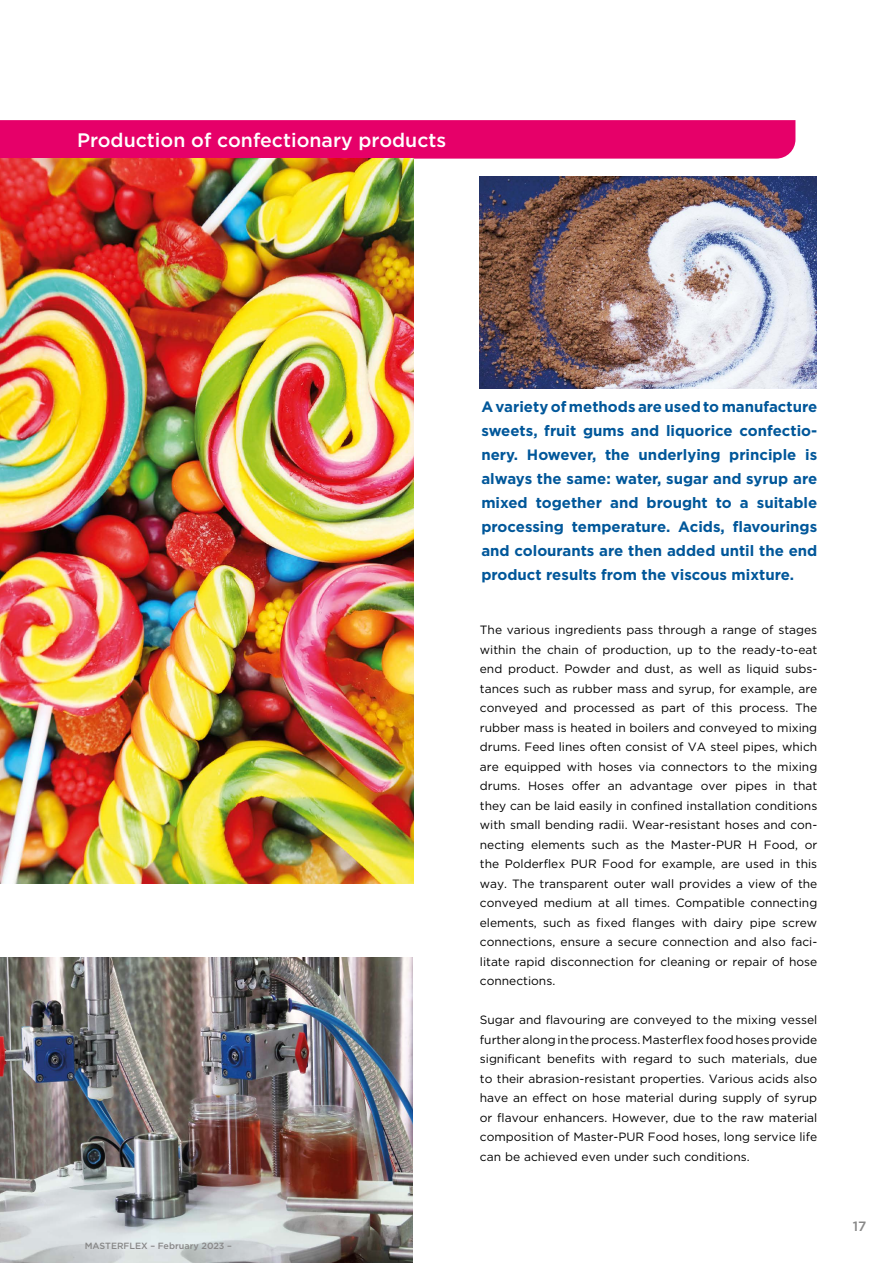
<style>
.page{position:relative;width:893px;height:1263px;background:#fff}
.page>*{position:absolute;margin:0;border:0;box-sizing:border-box;transform-origin:0 0}
.t1{font:500 19.5px "Gotham";color:#fff}
.t2{font:700 15px/24px "Gotham";color:#00579a;text-align:justify}
.t3{font:500 13.5px "Gotham";color:#878787}
.t4{font:12px/19.5px "Gotham";color:#000;text-align:justify}
.t5{font:500 9px "Gotham";color:#878787}
</style>
<div class="page">
<div style="left:0;top:120px;width:795px;height:39px;background:#e60069"></div>
<img style="left:0;top:158px;width:414px;height:725px">
<img style="left:0;top:957px;width:412px;height:306px">
<img style="left:480px;top:176px;width:336px;height:213px">
<h1 class="t1" style="left:77px;top:127px;width:371px">Production of confectionary products</h1>
<p class="t5" style="left:85px;top:1240px;width:149px">MASTERFLEX – February 2023 –</p>
<p class="t2" style="left:481px;top:395px;width:337px">A variety of methods are used to manufacture sweets, fruit gums and liquorice confectio&shy;nery. However, the underlying principle is always the same: water, sugar and syrup are mixed together and brought to a suitable processing temperature. Acids, flavourings and colourants are then added until the end product results from the viscous mixture.</p>
<p class="t4" style="left:480px;top:620px;width:339px">The various ingredients pass through a range of stages within the chain of production, up to the ready-to-eat end product. Powder and dust, as well as liquid subs&shy;tances such as rubber mass and syrup, for example, are conveyed and processed as part of this process. The rubber mass is heated in boilers and conveyed to mixing drums. Feed lines often consist of VA steel pipes, which are equipped with hoses via connectors to the mixing drums. Hoses offer an advantage over pipes in that they can be laid easily in confined installation conditions with small bending radii. Wear-resistant hoses and con&shy;necting elements such as the Master-PUR H Food, or the Polderflex PUR Food for example, are used in this way. The transparent outer wall provides a view of the conveyed medium at all times. Compatible connecting elements, such as fixed flanges with dairy pipe screw connections, ensure a secure connection and also faci&shy;litate rapid disconnection for cleaning or repair of hose connections.</p>
<p class="t4" style="left:480px;top:1010px;width:339px">Sugar and flavouring are conveyed to the mixing vessel further along in the process. Masterflex food hoses provide significant benefits with regard to such materials, due to their abrasion-resistant properties. Various acids also have an effect on hose material during supply of syrup or flavour enhancers. However, due to the raw material composition of Master-PUR Food hoses, long service life can be achieved even under such conditions.</p>
<p class="t3" style="left:853px;top:1218px;width:15px">17</p>
</div>
